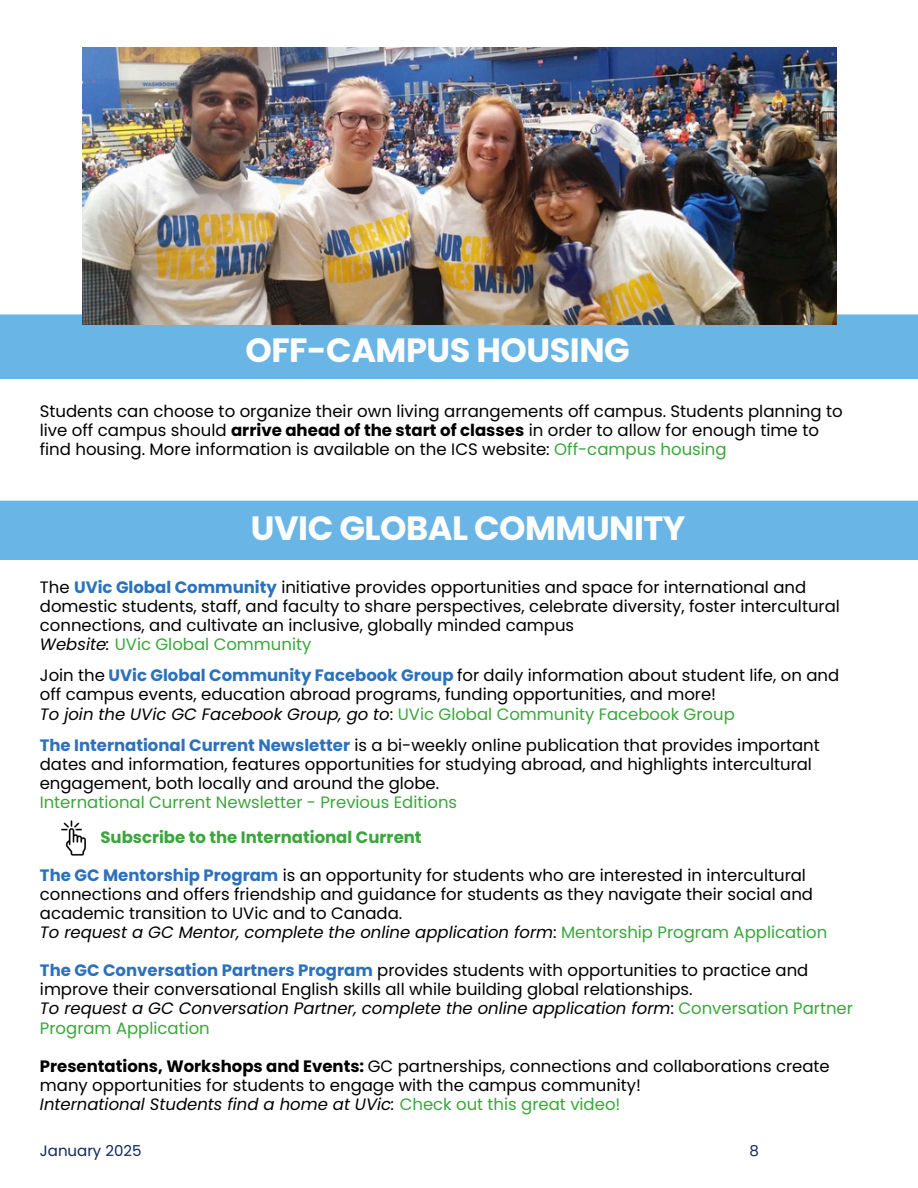
<style>
.page{position:relative;width:918px;height:1188px;background:#fff}
.page>*{position:absolute;margin:0;border:0;box-sizing:border-box;transform-origin:0 0}
.t1{font:700 33.6px "Poppins";letter-spacing:-.015em;color:#fdfdfd}
.t2{font:16.5px/19.2px "Poppins";color:#000}
.t3{font:italic 16.5px/19.2px "Poppins";color:#000}
.t4{font:16.5px "Poppins";color:#3aa63c}
.t5{font:700 16.5px "Poppins";color:#3aa63c}
.t6{font:15px "Poppins";color:#0e2857}
.s1{font-weight:700}
.s2{color:#3aa63c}
.s3{font-weight:700;color:#2c71bb}
.s4{font-style:italic;color:#000}
.s5{font-style:normal}
.s6{font-style:normal;color:#3aa63c}
</style>
<div class="page">
<img style="left:61px;top:820px;width:25px;height:36px">
<div style="left:0;top:314px;width:918px;height:65px;background:#68b5e6"></div>
<div style="left:0;top:501px;width:918px;height:59px;background:#68b5e6"></div>
<img style="left:82px;top:48px;width:754px;height:276px">
<h2 class="t1" style="left:245px;top:327px;width:386px">OFF-CAMPUS HOUSING</h2>
<p class="t2" style="left:40px;top:402px;width:804px">Students can choose to organize their own living arrangements off campus. Students planning to live off campus should <span class="s1">arrive ahead of the start of classes</span> in order to allow for enough time to find housing. More information is available on the ICS website: <span class="s2">Off-campus housing</span></p>
<p class="t1" style="left:251px;top:505px;width:436px">UVIC GLOBAL COMMUNITY</p>
<p class="t2" style="left:40px;top:578px;width:801px">The <span class="s3">UVic Global Community</span> initiative provides opportunities and space for international and domestic students, staff, and faculty to share perspectives, celebrate diversity, foster intercultural connections, and cultivate an inclusive, globally minded campus</p>
<p class="t4" style="left:40px;top:633px;width:273px"><span class="s4">Website:</span> UVic Global Community</p>
<p class="t2" style="left:40px;top:666px;width:801px">Join the <span class="s3">UVic Global Community Facebook Group</span> for daily information about student life, on and off campus events, education abroad programs, funding opportunities, and more!</p>
<p class="t3" style="left:40px;top:704px;width:696px">To join the UVic GC Facebook Group, go to<span class="s5">:</span> <span class="s6">UVic Global Community Facebook Group</span></p>
<p class="t2" style="left:40px;top:735px;width:782px"><span class="s3">The International Current Newsletter</span> is a bi-weekly online publication that provides important dates and information, features opportunities for studying abroad, and highlights intercultural engagement, both locally and around the globe.</p>
<p class="t4" style="left:40px;top:791px;width:419px">International Current Newsletter - Previous Editions</p>
<p class="t5" style="left:100px;top:825px;width:323px">Subscribe to the International Current</p>
<p class="t2" style="left:40px;top:865px;width:775px"><span class="s3">The GC Mentorship Program</span> is an opportunity for students who are interested in intercultural connections and offers friendship and guidance for students as they navigate their social and academic transition to UVic and to Canada.</p>
<p class="t3" style="left:40px;top:923px;width:789px">To request a GC Mentor, complete the online application form<span class="s5">:</span> <span class="s6">Mentorship Program Application</span></p>
<p class="t2" style="left:40px;top:961px;width:770px"><span class="s3">The GC Conversation Partners Program</span> provides students with opportunities to practice and improve their conversational English skills all while building global relationships.</p>
<p class="t3" style="left:40px;top:999px;width:815px">To request a GC Conversation Partner, complete the online application form<span class="s5">:</span> <span class="s6">Conversation Partner<br>Program Application</span></p>
<p class="t2" style="left:40px;top:1056px;width:791px"><span class="s1">Presentations, Workshops and Events:</span> GC partnerships, connections and collaborations create many opportunities for students to engage with the campus community!</p>
<p class="t3" style="left:40px;top:1095px;width:582px">International Students find a home at UVic: <span class="s6">Check out this great video!</span></p>
<p class="t6" style="left:40px;top:1140px;width:103px">January 2025</p>
<p class="t6" style="left:749px;top:1140px;width:11px">8</p>
</div>
